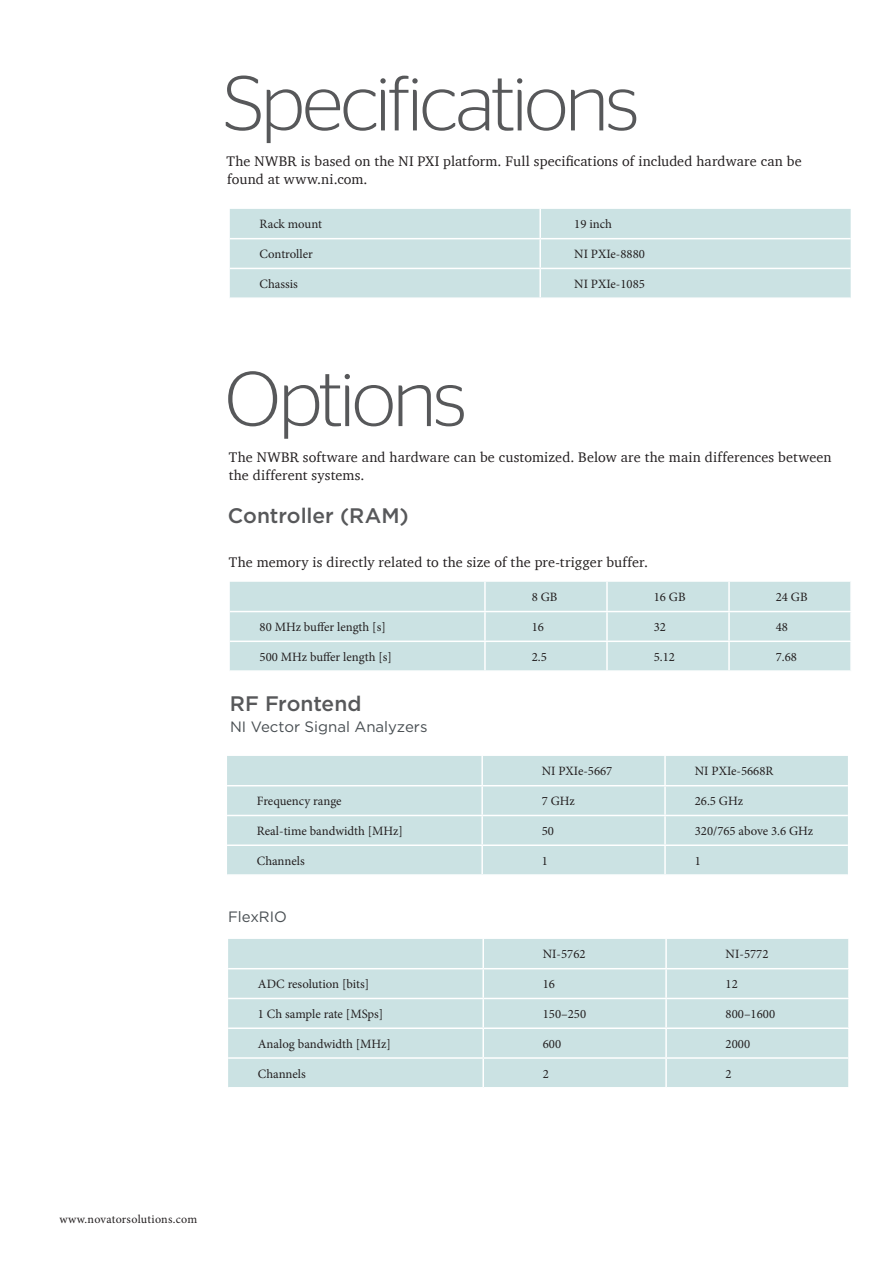
<style>
.page{position:relative;width:893px;height:1263px;background:#fff}
.page>*{position:absolute;margin:0;border:0;box-sizing:border-box;transform-origin:0 0}
.rubbe_Stag_sans_ligh{font:300 78px "Stag Sans";letter-spacing:-.035em;color:#57585a}
.Mellis_Gotham_14{font:500 21px "Gotham";color:#57585a}
.Gotham_book_10_14{font:15px "Gotham";color:#484e52}
.bröd_Charter_9_5_12{font:14.25px/18px "Charter";letter-spacing:.01em;color:#231f20}
.Tabell__interstate_r{font:12.75px "Minion Pro";color:#231f20}
.t1{font:12px "Minion Pro";letter-spacing:.02em;color:#231f20}
</style>
<div class="page">
<div style="left:230px;top:209px;width:621px;height:88px;background:#cbe2e3"></div>
<hr style="left:539px;top:209px;width:2px;height:29px;background:#fff">
<hr style="left:230px;top:238px;width:310px;height:1px;background:#fff">
<hr style="left:540px;top:238px;width:311px;height:1px;background:#fff">
<hr style="left:539px;top:239px;width:2px;height:29px;background:#fff">
<hr style="left:230px;top:268px;width:310px;height:1px;background:#fff">
<hr style="left:540px;top:268px;width:311px;height:1px;background:#fff">
<hr style="left:539px;top:269px;width:2px;height:28px;background:#fff">
<div style="left:230px;top:582px;width:620px;height:88px;background:#cbe2e3"></div>
<hr style="left:484px;top:582px;width:2px;height:29px;background:#fff">
<hr style="left:230px;top:611px;width:255px;height:1px;background:#fff">
<hr style="left:485px;top:611px;width:122px;height:1px;background:#fff">
<hr style="left:484px;top:612px;width:2px;height:28px;background:#fff">
<hr style="left:607px;top:611px;width:122px;height:1px;background:#fff">
<hr style="left:729px;top:611px;width:123px;height:1px;background:#fff">
<hr style="left:230px;top:640px;width:255px;height:2px;background:#fff">
<hr style="left:485px;top:640px;width:122px;height:2px;background:#fff">
<hr style="left:484px;top:642px;width:2px;height:28px;background:#fff">
<hr style="left:607px;top:640px;width:122px;height:2px;background:#fff">
<hr style="left:729px;top:640px;width:123px;height:2px;background:#fff">
<hr style="left:606px;top:582px;width:2px;height:29px;background:#fff">
<hr style="left:728px;top:582px;width:2px;height:29px;background:#fff">
<hr style="left:606px;top:612px;width:2px;height:28px;background:#fff">
<hr style="left:728px;top:612px;width:2px;height:28px;background:#fff">
<hr style="left:606px;top:642px;width:2px;height:28px;background:#fff">
<hr style="left:728px;top:642px;width:2px;height:28px;background:#fff">
<div style="left:228px;top:939px;width:620px;height:148px;background:#cbe2e3"></div>
<hr style="left:228px;top:968px;width:255px;height:1px;background:#fff">
<hr style="left:483px;top:968px;width:183px;height:1px;background:#fff">
<hr style="left:666px;top:968px;width:184px;height:1px;background:#fff">
<hr style="left:228px;top:998px;width:255px;height:1px;background:#fff">
<hr style="left:483px;top:998px;width:183px;height:1px;background:#fff">
<hr style="left:666px;top:998px;width:184px;height:1px;background:#fff">
<hr style="left:228px;top:1027px;width:255px;height:2px;background:#fff">
<hr style="left:483px;top:1027px;width:183px;height:2px;background:#fff">
<hr style="left:666px;top:1027px;width:184px;height:2px;background:#fff">
<hr style="left:228px;top:1057px;width:255px;height:2px;background:#fff">
<hr style="left:483px;top:1057px;width:183px;height:2px;background:#fff">
<hr style="left:666px;top:1057px;width:184px;height:2px;background:#fff">
<hr style="left:482px;top:939px;width:2px;height:29px;background:#fff">
<hr style="left:665px;top:939px;width:2px;height:29px;background:#fff">
<hr style="left:482px;top:969px;width:2px;height:29px;background:#fff">
<hr style="left:665px;top:969px;width:2px;height:29px;background:#fff">
<hr style="left:482px;top:999px;width:2px;height:28px;background:#fff">
<hr style="left:665px;top:999px;width:2px;height:28px;background:#fff">
<hr style="left:482px;top:1029px;width:2px;height:28px;background:#fff">
<hr style="left:665px;top:1029px;width:2px;height:28px;background:#fff">
<hr style="left:482px;top:1059px;width:2px;height:28px;background:#fff">
<hr style="left:665px;top:1059px;width:2px;height:28px;background:#fff">
<div style="left:227px;top:756px;width:621px;height:118px;background:#cbe2e3"></div>
<hr style="left:481px;top:756px;width:2px;height:29px;background:#fff">
<hr style="left:227px;top:785px;width:255px;height:1px;background:#fff">
<hr style="left:482px;top:785px;width:183px;height:1px;background:#fff">
<hr style="left:481px;top:786px;width:2px;height:29px;background:#fff">
<hr style="left:665px;top:785px;width:183px;height:1px;background:#fff">
<hr style="left:227px;top:815px;width:255px;height:1px;background:#fff">
<hr style="left:482px;top:815px;width:183px;height:1px;background:#fff">
<hr style="left:481px;top:816px;width:2px;height:28px;background:#fff">
<hr style="left:665px;top:815px;width:183px;height:1px;background:#fff">
<hr style="left:227px;top:844px;width:255px;height:2px;background:#fff">
<hr style="left:482px;top:844px;width:183px;height:2px;background:#fff">
<hr style="left:481px;top:846px;width:2px;height:28px;background:#fff">
<hr style="left:665px;top:844px;width:183px;height:2px;background:#fff">
<hr style="left:664px;top:756px;width:2px;height:29px;background:#fff">
<hr style="left:664px;top:786px;width:2px;height:29px;background:#fff">
<hr style="left:664px;top:816px;width:2px;height:28px;background:#fff">
<hr style="left:664px;top:846px;width:2px;height:28px;background:#fff">
<p class="rubbe_Stag_sans_ligh" style="left:224px;top:60px;width:417px">Specifications</p>
<p class="bröd_Charter_9_5_12" style="left:227px;top:152px;width:577px">The NWBR is based on the NI PXI platform. Full specifications of included hardware can be found at www.ni.com.</p>
<p class="Tabell__interstate_r" style="left:260px;top:215px;width:64px">Rack mount</p>
<p class="Tabell__interstate_r" style="left:574px;top:215px;width:39px">19 inch</p>
<p class="Tabell__interstate_r" style="left:260px;top:246px;width:55px">Controller</p>
<p class="Tabell__interstate_r" style="left:574px;top:246px;width:72px">NI PXIe-8880</p>
<p class="Tabell__interstate_r" style="left:260px;top:275px;width:40px">Chassis</p>
<p class="Tabell__interstate_r" style="left:574px;top:275px;width:72px">NI PXIe-1085</p>
<p class="rubbe_Stag_sans_ligh" style="left:225px;top:356px;width:243px">Options</p>
<p class="bröd_Charter_9_5_12" style="left:229px;top:448px;width:604px">The NWBR software and hardware can be customized. Below are the main differences between the different systems.</p>
<p class="Mellis_Gotham_14" style="left:228px;top:504px;width:182px">Controller (RAM)</p>
<p class="bröd_Charter_9_5_12" style="left:229px;top:552px;width:421px">The memory is directly related to the size of the pre-trigger buffer.</p>
<p class="Tabell__interstate_r" style="left:532px;top:588px;width:27px">8 GB</p>
<p class="Tabell__interstate_r" style="left:654px;top:588px;width:33px">16 GB</p>
<p class="Tabell__interstate_r" style="left:776px;top:588px;width:33px">24 GB</p>
<p class="Tabell__interstate_r" style="left:260px;top:618px;width:128px">80 MHz buffer length [s]</p>
<p class="Tabell__interstate_r" style="left:532px;top:618px;width:14px">16</p>
<p class="Tabell__interstate_r" style="left:654px;top:618px;width:14px">32</p>
<p class="Tabell__interstate_r" style="left:776px;top:618px;width:14px">48</p>
<p class="Tabell__interstate_r" style="left:260px;top:648px;width:134px">500 MHz buffer length [s]</p>
<p class="Tabell__interstate_r" style="left:532px;top:648px;width:17px">2.5</p>
<p class="Tabell__interstate_r" style="left:654px;top:648px;width:23px">5.12</p>
<p class="Tabell__interstate_r" style="left:776px;top:648px;width:23px">7.68</p>
<p class="Mellis_Gotham_14" style="left:230px;top:692px;width:133px">RF Frontend</p>
<p class="Gotham_book_10_14" style="left:230px;top:717px;width:199px">NI Vector Signal Analyzers</p>
<p class="Tabell__interstate_r" style="left:542px;top:762px;width:72px">NI PXIe-5667</p>
<p class="Tabell__interstate_r" style="left:695px;top:762px;width:80px">NI PXIe-5668R</p>
<p class="Tabell__interstate_r" style="left:257px;top:793px;width:86px">Frequency range</p>
<p class="Tabell__interstate_r" style="left:542px;top:793px;width:35px">7 GHz</p>
<p class="Tabell__interstate_r" style="left:695px;top:793px;width:50px">26.5 GHz</p>
<p class="Tabell__interstate_r" style="left:257px;top:822px;width:148px">Real-time bandwidth [MHz]</p>
<p class="Tabell__interstate_r" style="left:542px;top:822px;width:14px">50</p>
<p class="Tabell__interstate_r" style="left:695px;top:822px;width:120px">320/765 above 3.6 GHz</p>
<p class="Tabell__interstate_r" style="left:257px;top:852px;width:49px">Channels</p>
<p class="Tabell__interstate_r" style="left:542px;top:852px;width:8px">1</p>
<p class="Tabell__interstate_r" style="left:695px;top:852px;width:8px">1</p>
<p class="Gotham_book_10_14" style="left:228px;top:907px;width:60px">FlexRIO</p>
<p class="Tabell__interstate_r" style="left:543px;top:945px;width:44px">NI-5762</p>
<p class="Tabell__interstate_r" style="left:726px;top:945px;width:44px">NI-5772</p>
<p class="Tabell__interstate_r" style="left:258px;top:975px;width:113px">ADC resolution [bits]</p>
<p class="Tabell__interstate_r" style="left:543px;top:975px;width:14px">16</p>
<p class="Tabell__interstate_r" style="left:726px;top:975px;width:14px">12</p>
<p class="Tabell__interstate_r" style="left:258px;top:1005px;width:127px">1 Ch sample rate [MSps]</p>
<p class="Tabell__interstate_r" style="left:543px;top:1005px;width:45px">150–250</p>
<p class="Tabell__interstate_r" style="left:726px;top:1005px;width:51px">800–1600</p>
<p class="Tabell__interstate_r" style="left:258px;top:1035px;width:135px">Analog bandwidth [MHz]</p>
<p class="Tabell__interstate_r" style="left:543px;top:1035px;width:20px">600</p>
<p class="Tabell__interstate_r" style="left:726px;top:1035px;width:26px">2000</p>
<p class="Tabell__interstate_r" style="left:258px;top:1065px;width:49px">Channels</p>
<p class="Tabell__interstate_r" style="left:543px;top:1065px;width:8px">2</p>
<p class="Tabell__interstate_r" style="left:726px;top:1065px;width:8px">2</p>
<p class="t1" style="left:60px;top:1211px;width:139px">www.novatorsolutions.com</p>
</div>
